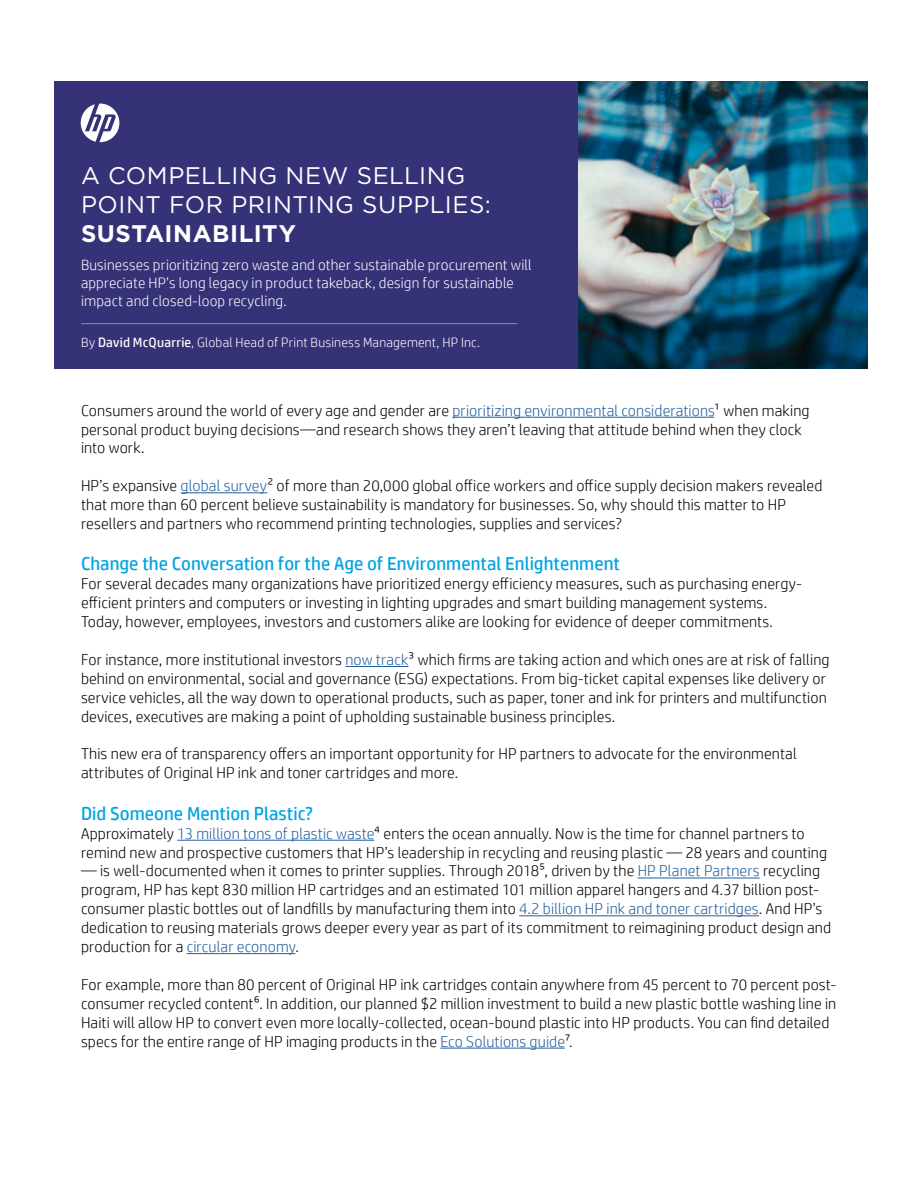
<style>
.page{position:relative;width:918px;height:1188px;background:#fff}
.page>*{position:absolute;margin:0;border:0;box-sizing:border-box;transform-origin:0 0}
.Head{font:24px/28.8px "Gotham";letter-spacing:.02em;color:#fff}
.Subhead{font:18.75px "HP Simplified";color:#00a4e3}
.Body{font:300 15.75px/18.9px "HP Simplified";letter-spacing:.01em;color:#000}
.Body-2{font:300 15px/18px "HP Simplified";letter-spacing:.01em;color:#fff}
.Body-3{font:300 13.5px "HP Simplified";letter-spacing:.015em;color:#fff}
.s1{font-weight:700}
.s2{font-weight:400}
.s3{color:#215e9e}
</style>
<div class="page">
<hr style="left:452px;top:417px;width:262px;height:1px;background:#215e9e">
<hr style="left:181px;top:492px;width:86px;height:1px;background:#215e9e">
<hr style="left:345px;top:666px;width:64px;height:1px;background:#215e9e">
<hr style="left:177px;top:840px;width:197px;height:1px;background:#215e9e">
<hr style="left:638px;top:878px;width:122px;height:1px;background:#215e9e">
<hr style="left:519px;top:915px;width:240px;height:1px;background:#215e9e">
<hr style="left:187px;top:953px;width:108px;height:1px;background:#215e9e">
<hr style="left:440px;top:1048px;width:125px;height:1px;background:#215e9e">
<img style="left:578px;top:81px;width:289px;height:287px">
<div style="left:54px;top:81px;width:524px;height:287px;background:#363277"></div>
<svg style="left:81px;top:104px;width:38px;height:38px"></svg>
<hr style="left:81px;top:323px;width:436px;height:1px;background:#589b90">
<p class="Head" style="left:81px;top:161px;width:411px">A COMPELLING NEW SELLING<br>POINT FOR PRINTING SUPPLIES:<br><span class="s1">SUSTAINABILITY</span></p>
<p class="Body-2" style="left:81px;top:255px;width:452px">Businesses prioritizing zero waste and other sustainable procurement will appreciate HP’s long legacy in product takeback, design for sustainable impact and closed-loop recycling.</p>
<p class="Body-3" style="left:81px;top:334px;width:400px">By <span class="s2">David McQuarrie</span>, Global Head of Print Business Management, HP Inc.</p>
<p class="Body" style="left:81px;top:400px;width:730px">Consumers around the world of every age and gender are <span class="s3">prioritizing environmental considerations</span>1 when making personal product buying decisions—and research shows they aren’t leaving that attitude behind when they clock into work.</p>
<p class="Body" style="left:81px;top:476px;width:743px">HP’s expansive <span class="s3">global survey</span>2 of more than 20,000 global office workers and office supply decision makers revealed that more than 60 percent believe sustainability is mandatory for businesses. So, why should this matter to HP resellers and partners who recommend printing technologies, supplies and services?</p>
<p class="Subhead" style="left:81px;top:552px;width:541px">Change the Conversation for the Age of Environmental Enlightenment</p>
<p class="Body" style="left:81px;top:574px;width:723px">For several decades many organizations have prioritized energy efficiency measures, such as purchasing energy&shy;efficient printers and computers or investing in lighting upgrades and smart building management systems.<br>Today, however, employees, investors and customers alike are looking for evidence of deeper commitments.</p>
<p class="Body" style="left:81px;top:650px;width:750px">For instance, more institutional investors <span class="s3">now track</span>3 which firms are taking action and which ones are at risk of falling behind on environmental, social and governance (ESG) expectations. From big-ticket capital expenses like delivery or service vehicles, all the way down to operational products, such as paper, toner and ink for printers and multifunction devices, executives are making a point of upholding sustainable business principles.</p>
<p class="Body" style="left:81px;top:744px;width:717px">This new era of transparency offers an important opportunity for HP partners to advocate for the environmental attributes of Original HP ink and toner cartridges and more.</p>
<p class="Subhead" style="left:81px;top:801px;width:234px">Did Someone Mention Plastic?</p>
<p class="Body" style="left:81px;top:823px;width:748px">Approximately <span class="s3">13 million tons of plastic waste</span>4 enters the ocean annually. Now is the time for channel partners to remind new and prospective customers that HP’s leadership in recycling and reusing plastic — 28 years and counting</p>
<p class="Body" style="left:81px;top:861px;width:752px">— is well-documented when it comes to printer supplies. Through 20185, driven by the <span class="s3">HP Planet Partners</span> recycling program, HP has kept 830 million HP cartridges and an estimated 101 million apparel hangers and 4.37 billion post&shy;consumer plastic bottles out of landfills by manufacturing them into <span class="s3">4.2 billion HP ink and toner cartridges</span>. And HP’s dedication to reusing materials grows deeper every year as part of its commitment to reimagining product design and production for a <span class="s3">circular economy</span>.</p>
<p class="Body" style="left:81px;top:974px;width:757px">For example, more than 80 percent of Original HP ink cartridges contain anywhere from 45 percent to 70 percent post&shy;consumer recycled content6. In addition, our planned $2 million investment to build a new plastic bottle washing line in Haiti will allow HP to convert even more locally-collected, ocean-bound plastic into HP products. You can find detailed specs for the entire range of HP imaging products in the <span class="s3">Eco Solutions guide</span>7.</p>
</div>
